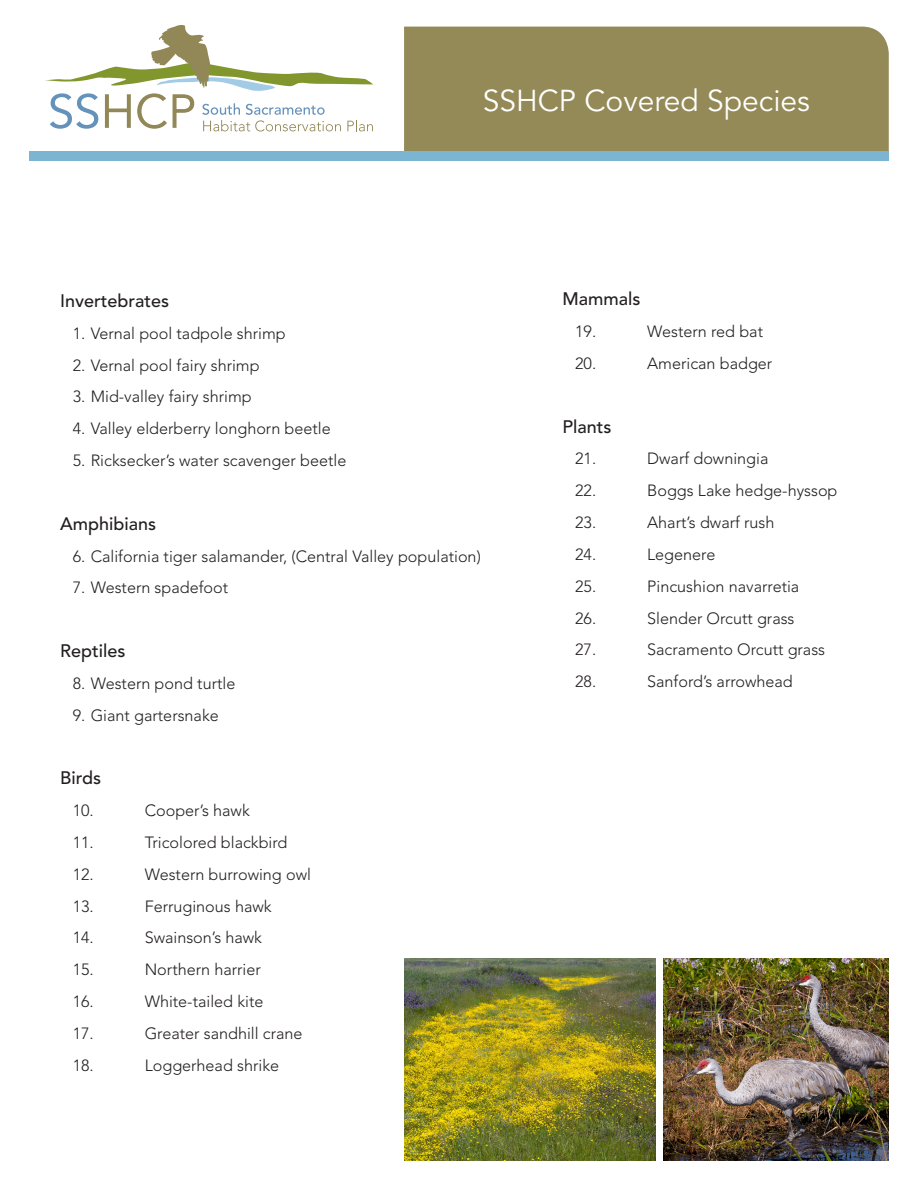
<style>
.page{position:relative;width:918px;height:1188px;background:#fff}
.page>*{position:absolute;margin:0;border:0;box-sizing:border-box;transform-origin:0 0}
.headline{font:30px "Avenir";color:#fff}
.tabs{font:500 18px "Avenir";color:#231f20}
.tabs-2{font:300 16.2px "Avenir";color:#231f20}
</style>
<div class="page">
<img style="left:664px;top:958px;width:225px;height:202px">
<img style="left:404px;top:958px;width:252px;height:202px">
<div style="left:404px;top:27px;width:485px;height:124px;background:#948a58"></div>
<svg style="left:45px;top:25px;width:328px;height:107px"></svg>
<div style="left:29px;top:151px;width:860px;height:10px;background:#7bb5d1"></div>
<p class="headline" style="left:483px;top:83px;width:329px">SSHCP Covered Species</p>
<p class="tabs" style="left:60px;top:290px;width:111px">Invertebrates</p>
<p class="tabs-2" style="left:73px;top:324px;width:215px">1. Vernal pool tadpole shrimp</p>
<p class="tabs-2" style="left:73px;top:355px;width:188px">2. Vernal pool fairy shrimp</p>
<p class="tabs-2" style="left:73px;top:387px;width:181px">3. Mid-valley fairy shrimp</p>
<p class="tabs-2" style="left:73px;top:419px;width:260px">4. Valley elderberry longhorn beetle</p>
<p class="tabs-2" style="left:73px;top:451px;width:275px">5. Ricksecker’s water scavenger beetle</p>
<p class="tabs" style="left:60px;top:513px;width:97px">Amphibians</p>
<p class="tabs-2" style="left:73px;top:546px;width:410px">6. California tiger salamander, (Central Valley population)</p>
<p class="tabs-2" style="left:73px;top:578px;width:157px">7. Western spadefoot</p>
<p class="tabs" style="left:60px;top:640px;width:67px">Reptiles</p>
<p class="tabs-2" style="left:73px;top:674px;width:164px">8. Western pond turtle</p>
<p class="tabs-2" style="left:73px;top:706px;width:148px">9. Giant gartersnake</p>
<p class="tabs" style="left:60px;top:768px;width:42px">Birds</p>
<p class="tabs-2" style="left:73px;top:801px;width:23px">10.</p>
<p class="tabs-2" style="left:145px;top:801px;width:107px">Cooper’s hawk</p>
<p class="tabs-2" style="left:73px;top:833px;width:23px">11.</p>
<p class="tabs-2" style="left:145px;top:833px;width:144px">Tricolored blackbird</p>
<p class="tabs-2" style="left:73px;top:865px;width:23px">12.</p>
<p class="tabs-2" style="left:145px;top:865px;width:168px">Western burrowing owl</p>
<p class="tabs-2" style="left:73px;top:897px;width:23px">13.</p>
<p class="tabs-2" style="left:145px;top:897px;width:128px">Ferruginous hawk</p>
<p class="tabs-2" style="left:73px;top:928px;width:23px">14.</p>
<p class="tabs-2" style="left:145px;top:928px;width:119px">Swainson’s hawk</p>
<p class="tabs-2" style="left:73px;top:960px;width:23px">15.</p>
<p class="tabs-2" style="left:145px;top:960px;width:118px">Northern harrier</p>
<p class="tabs-2" style="left:73px;top:992px;width:23px">16.</p>
<p class="tabs-2" style="left:145px;top:992px;width:120px">White-tailed kite</p>
<p class="tabs-2" style="left:73px;top:1024px;width:23px">17.</p>
<p class="tabs-2" style="left:145px;top:1024px;width:159px">Greater sandhill crane</p>
<p class="tabs-2" style="left:73px;top:1056px;width:23px">18.</p>
<p class="tabs-2" style="left:145px;top:1056px;width:136px">Loggerhead shrike</p>
<p class="tabs" style="left:563px;top:289px;width:79px">Mammals</p>
<p class="tabs-2" style="left:575px;top:322px;width:23px">19.</p>
<p class="tabs-2" style="left:647px;top:322px;width:117px">Western red bat</p>
<p class="tabs-2" style="left:575px;top:354px;width:23px">20.</p>
<p class="tabs-2" style="left:647px;top:354px;width:127px">American badger</p>
<p class="tabs" style="left:563px;top:416px;width:50px">Plants</p>
<p class="tabs-2" style="left:575px;top:449px;width:23px">21.</p>
<p class="tabs-2" style="left:647px;top:449px;width:123px">Dwarf downingia</p>
<p class="tabs-2" style="left:575px;top:481px;width:23px">22.</p>
<p class="tabs-2" style="left:647px;top:481px;width:192px">Boggs Lake hedge-hyssop</p>
<p class="tabs-2" style="left:575px;top:513px;width:23px">23.</p>
<p class="tabs-2" style="left:647px;top:513px;width:129px">Ahart’s dwarf rush</p>
<p class="tabs-2" style="left:575px;top:545px;width:23px">24.</p>
<p class="tabs-2" style="left:647px;top:545px;width:70px">Legenere</p>
<p class="tabs-2" style="left:575px;top:577px;width:23px">25.</p>
<p class="tabs-2" style="left:647px;top:577px;width:154px">Pincushion navarretia</p>
<p class="tabs-2" style="left:575px;top:609px;width:23px">26.</p>
<p class="tabs-2" style="left:647px;top:609px;width:149px">Slender Orcutt grass</p>
<p class="tabs-2" style="left:575px;top:640px;width:23px">27.</p>
<p class="tabs-2" style="left:647px;top:640px;width:179px">Sacramento Orcutt grass</p>
<p class="tabs-2" style="left:575px;top:672px;width:23px">28.</p>
<p class="tabs-2" style="left:647px;top:672px;width:147px">Sanford’s arrowhead</p>
</div>
